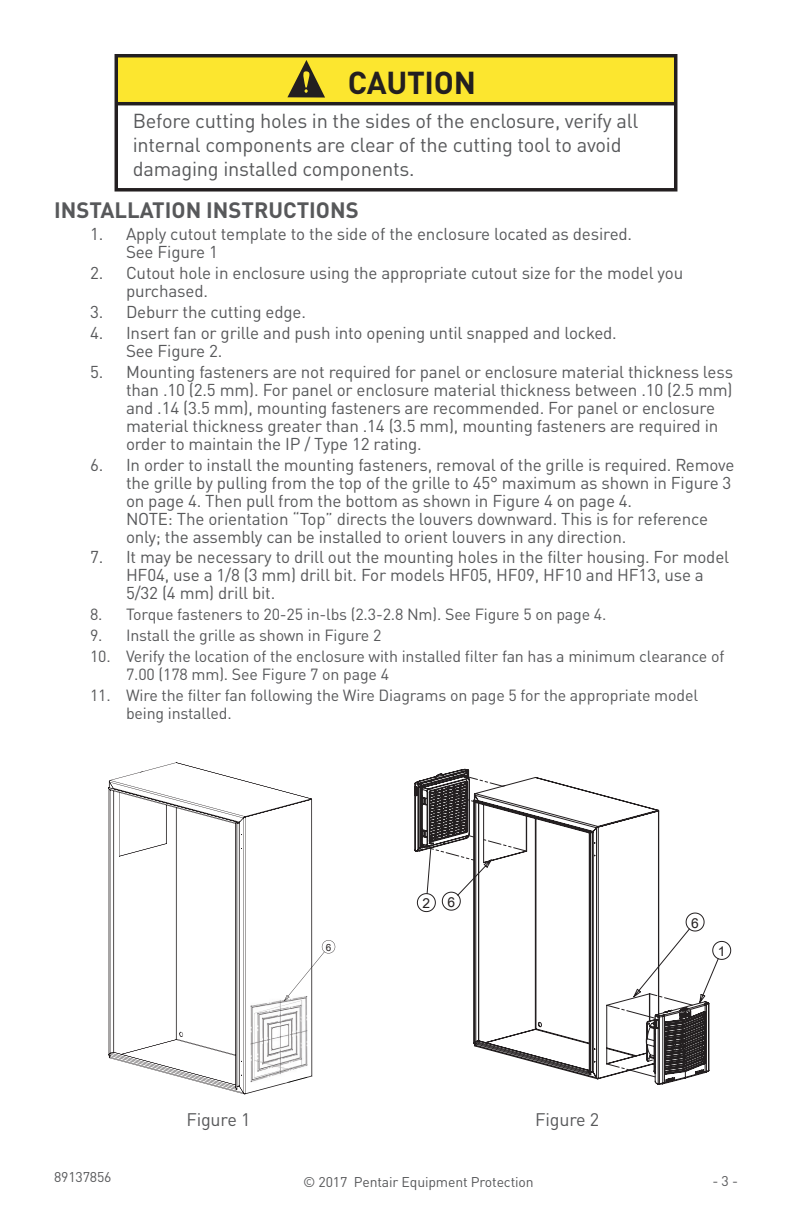
<style>
.page{position:relative;width:792px;height:1224px;background:#fff}
.page>*{position:absolute;margin:0;border:0;box-sizing:border-box;transform-origin:0 0}
.t1{font:700 31.4px "DIN Pro";letter-spacing:-.01em;color:#231f20}
.Header_Level_1{font:700 22px "DIN Pro";color:#57585a}
.t2{font:20px/24px "DIN Pro";letter-spacing:-.01em;color:#57585a}
.t3{font:18px "DIN Pro";letter-spacing:-.01em;color:#57585a}
.t4{font:17px/18px "DIN Pro";letter-spacing:-.01em;color:#57585a}
.t5{font:16px/18px "DIN Pro";letter-spacing:-.01em;color:#57585a}
.Footer_L{font:14px "DIN Pro";letter-spacing:-.01em;color:#57585a}
.Footer_R{font:14px "DIN Pro";color:#57585a}
</style>
<div class="page">
<div style="left:117px;top:56px;width:558px;height:48px;background:#fce62f"></div>
<hr style="left:116px;top:102px;width:560px;height:3px;background:#231f20">
<div style="left:115px;top:54px;width:562px;height:138px;border:3px solid #231f20"></div>
<svg style="left:287px;top:60px;width:38px;height:38px"></svg>
<svg style="left:108px;top:762px;width:204px;height:332px"></svg>
<img style="left:250px;top:996px;width:34px;height:86px">
<img style="left:254px;top:1000px;width:53px;height:82px">
<svg style="left:284px;top:952px;width:41px;height:49px"></svg>
<svg style="left:415px;top:769px;width:276px;height:316px"></svg>
<svg style="left:322px;top:940px;width:13px;height:13px"></svg>
<svg style="left:606px;top:912px;width:125px;height:165px"></svg>
<svg style="left:417px;top:835px;width:110px;height:77px"></svg>
<p class="t1" style="left:348px;top:56px;width:130px">CAUTION</p>
<p class="t2" style="left:133px;top:106px;width:507px">Before cutting holes in the sides of the enclosure, verify all internal components are clear of the cutting tool to avoid damaging installed components.</p>
<p class="Header_Level_1" style="left:54px;top:192px;width:306px">INSTALLATION INSTRUCTIONS</p>
<p class="t4" style="left:126px;top:223px;width:508px;text-indent:-36px">1. Apply cutout template to the side of the enclosure located as desired.<br>See Figure 1</p>
<p class="t4" style="left:126px;top:262px;width:559px;text-indent:-36px">2. Cutout hole in enclosure using the appropriate cutout size for the model you purchased.</p>
<p class="t4" style="left:90px;top:301px;width:217px">3. Deburr the cutting edge.</p>
<p class="t4" style="left:126px;top:322px;width:492px;text-indent:-36px">4. Insert fan or grille and push into opening until snapped and locked.<br>See Figure 2.</p>
<p class="t4" style="left:126px;top:361px;width:609px;text-indent:-36px">5. Mounting fasteners are not required for panel or enclosure material thickness less than .10 (2.5 mm). For panel or enclosure material thickness between .10 (2.5 mm) and .14 (3.5 mm), mounting fasteners are recommended. For panel or enclosure material thickness greater than .14 (3.5 mm), mounting fasteners are required in order to maintain the IP / Type 12 rating.</p>
<p class="t4" style="left:126px;top:454px;width:610px;text-indent:-36px">6. In order to install the mounting fasteners, removal of the grille is required. Remove the grille by pulling from the top of the grille to 45° maximum as shown in Figure 3 on page 4. Then pull from the bottom as shown in Figure 4 on page 4.<br>NOTE: The orientation “Top” directs the louvers downward. This is for reference only; the assembly can be installed to orient louvers in any direction.</p>
<p class="t4" style="left:126px;top:547px;width:605px;text-indent:-36px">7. It may be necessary to drill out the mounting holes in the filter housing. For model<br>HF04, use a 1/8 (3 mm) drill bit. For models HF05, HF09, HF10 and HF13, use a<br>5/32 (4 mm) drill bit.</p>
<p class="t5" style="left:90px;top:604px;width:518px">8. Torque fasteners to 20-25 in-lbs (2.3-2.8 Nm). See Figure 5 on page 4.</p>
<p class="t5" style="left:90px;top:625px;width:293px">9. Install the grille as shown in Figure 2</p>
<p class="t5" style="left:126px;top:646px;width:600px;text-indent:-36px">10. Verify the location of the enclosure with installed filter fan has a minimum clearance of<br>7.00 (178 mm). See Figure 7 on page 4</p>
<p class="t5" style="left:126px;top:685px;width:574px;text-indent:-36px">11. Wire the filter fan following the Wire Diagrams on page 5 for the appropriate model being installed.</p>
<p class="t3" style="left:186px;top:1105px;width:66px">Figure 1</p>
<p class="t3" style="left:535px;top:1105px;width:66px">Figure 2</p>
<p class="Footer_L" style="left:54px;top:1166px;width:59px">89137856</p>
<p class="Footer_R" style="left:712px;top:1170px;width:27px">- 3 -</p>
<p class="Footer_L" style="left:303px;top:1171px;width:232px">© 2017 Pentair Equipment Protection</p>
</div>
